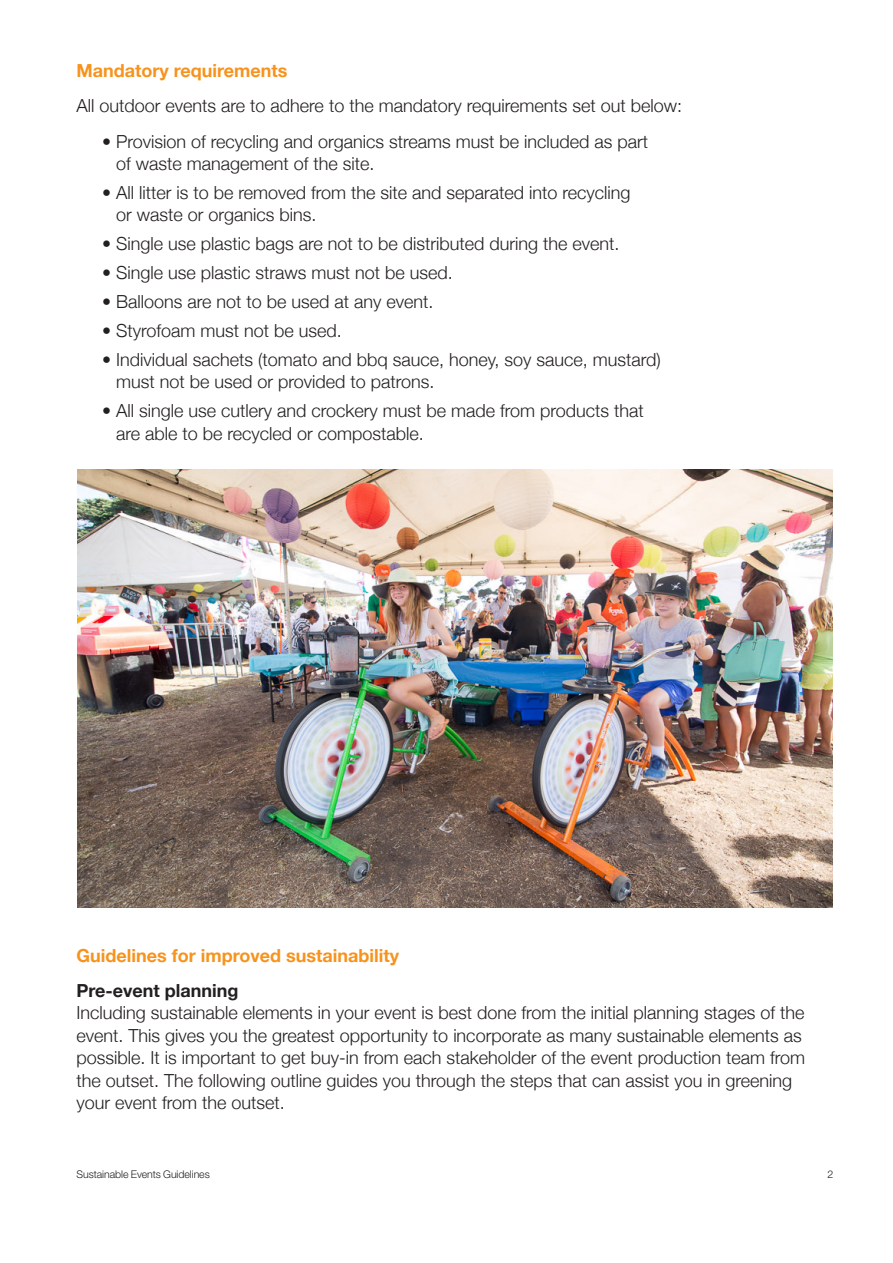
<style>
.page{position:relative;width:893px;height:1263px;background:#fff}
.page>*{position:absolute;margin:0;border:0;box-sizing:border-box;transform-origin:0 0}
.t1{font:300 18px/22.5px "Helvetica Neue";color:#231f20}
.t2{font:700 18px "Helvetica Neue";color:#f7931d}
.t3{font:700 18px "Helvetica Neue";color:#231f20}
.t4{font:300 10.65px "Helvetica Neue LT Std";letter-spacing:-.005em;color:#231f20}
</style>
<div class="page">
<img style="left:77px;top:469px;width:756px;height:439px">
<p class="t2" style="left:77px;top:57px;width:212px">Mandatory requirements</p>
<p class="t1" style="left:77px;top:93px;width:607px">All outdoor events are to adhere to the mandatory requirements set out below:</p>
<p class="t1" style="left:116px;top:129px;width:534px;text-indent:-14px">• Provision of recycling and organics streams must be included as part of waste management of the site.</p>
<p class="t1" style="left:116px;top:180px;width:516px;text-indent:-14px">• All litter is to be removed from the site and separated into recycling or waste or organics bins.</p>
<p class="t1" style="left:102px;top:231px;width:519px">• Single use plastic bags are not to be distributed during the event.</p>
<p class="t1" style="left:102px;top:260px;width:352px">• Single use plastic straws must not be used.</p>
<p class="t1" style="left:102px;top:289px;width:333px">• Balloons are not to be used at any event.</p>
<p class="t1" style="left:102px;top:318px;width:241px">• Styrofoam must not be used.</p>
<p class="t1" style="left:116px;top:347px;width:546px;text-indent:-14px">• Individual sachets (tomato and bbq sauce, honey, soy sauce, mustard) must not be used or provided to patrons.</p>
<p class="t1" style="left:116px;top:398px;width:529px;text-indent:-14px">• All single use cutlery and crockery must be made from products that are able to be recycled or compostable.</p>
<p class="t2" style="left:77px;top:941px;width:324px">Guidelines for improved sustainability</p>
<p class="t3" style="left:77px;top:976px;width:164px">Pre-event planning</p>
<p class="t1" style="left:77px;top:1000px;width:730px">Including sustainable elements in your event is best done from the initial planning stages of the event. This gives you the greatest opportunity to incorporate as many sustainable elements as possible. It is important to get buy-in from each stakeholder of the event production team from the outset. The following outline guides you through the steps that can assist you in greening your event from the outset.</p>
<p class="t4" style="left:77px;top:1167px;width:135px">Sustainable Events Guidelines</p>
<p class="t4" style="left:828px;top:1167px;width:7px">2</p>
</div>
